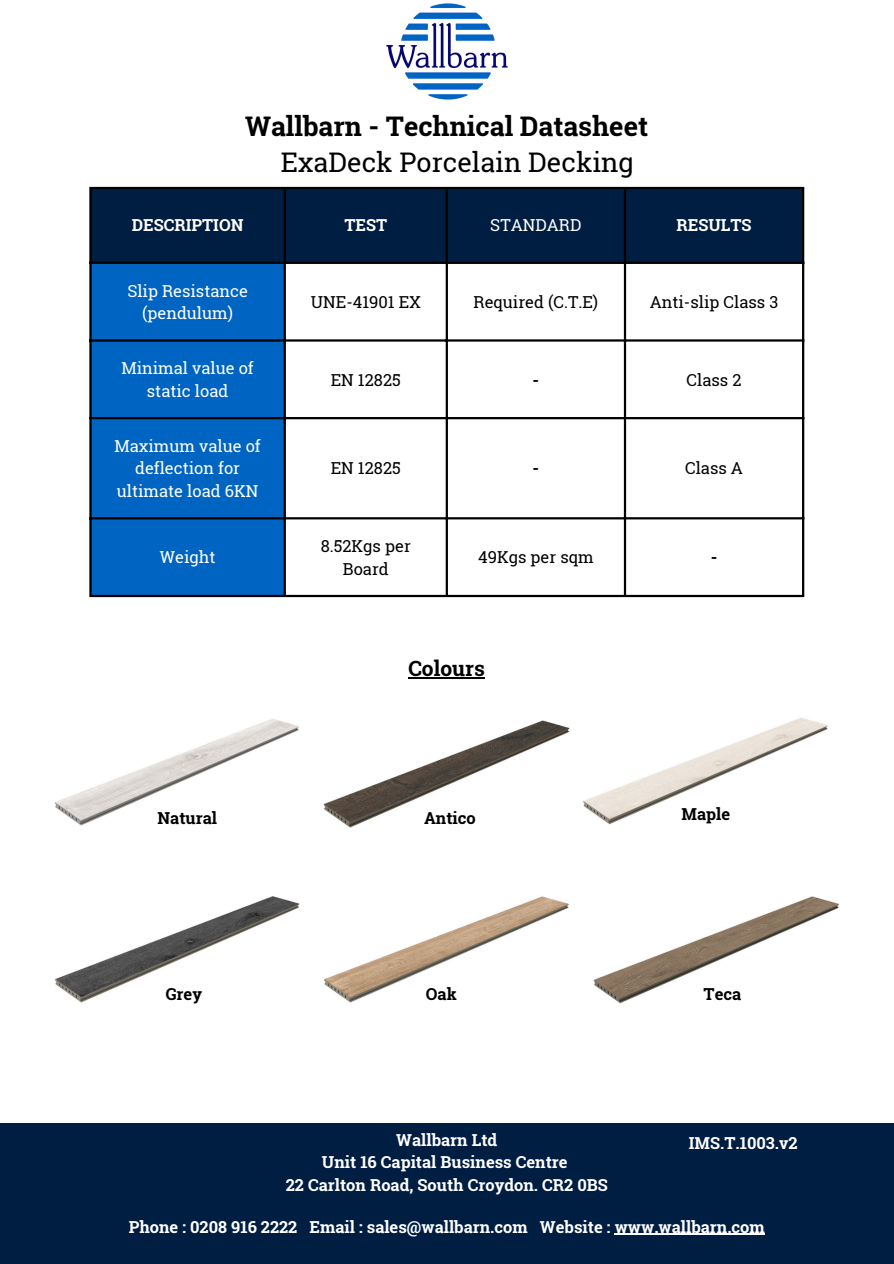
<style>
.page{position:relative;width:894px;height:1264px;background:#fff}
.page>*{position:absolute;margin:0;border:0;box-sizing:border-box;transform-origin:0 0}
.t1{font:700 27px "Roboto Slab";color:#000}
.t2{font:27px "Roboto Slab";color:#000}
.t3{font:700 21px "Roboto Slab";color:#000}
.t4{font:700 16.5px "Roboto Slab";color:#fff}
.t5{font:16.5px/22.5px "Roboto Slab";color:#fff;text-align:center}
.t6{font:16.5px/22.5px "Roboto Slab";color:#000;text-align:center}
.t7{font:700 16.5px "Roboto Slab";color:#000}
</style>
<div class="page">
<div style="left:92px;top:189px;width:709px;height:73px;background:#001d42"></div>
<div style="left:92px;top:264px;width:191px;height:331px;background:#0064c2"></div>
<hr style="left:89px;top:189px;width:3px;height:406px;background:#000">
<hr style="left:283px;top:189px;width:3px;height:406px;background:#000">
<hr style="left:445px;top:189px;width:3px;height:406px;background:#000">
<hr style="left:623px;top:189px;width:3px;height:406px;background:#000">
<hr style="left:801px;top:189px;width:3px;height:406px;background:#000">
<hr style="left:89px;top:187px;width:715px;height:2px;background:#000">
<hr style="left:89px;top:262px;width:715px;height:2px;background:#000">
<hr style="left:89px;top:339px;width:715px;height:2px;background:#000">
<hr style="left:89px;top:417px;width:715px;height:2px;background:#000">
<hr style="left:89px;top:517px;width:715px;height:2px;background:#000">
<hr style="left:89px;top:595px;width:715px;height:2px;background:#000">
<div style="left:0;top:1122px;width:893px;height:141px;background:#001d42"></div>
<img style="left:386px;top:3px;width:122px;height:97px">
<img style="left:55px;top:719px;width:244px;height:107px">
<img style="left:323px;top:720px;width:247px;height:107px">
<img style="left:583px;top:718px;width:245px;height:106px">
<img style="left:55px;top:896px;width:245px;height:107px">
<img style="left:324px;top:896px;width:245px;height:107px">
<img style="left:593px;top:896px;width:246px;height:107px">
<hr style="left:614px;top:1233px;width:150px;height:1px;background:#fff">
<hr style="left:408px;top:677px;width:77px;height:1px;background:#000">
<p class="t1" style="left:245px;top:108px;width:404px">Wallbarn - Technical Datasheet</p>
<p class="t2" style="left:280px;top:143px;width:354px">ExaDeck Porcelain Decking</p>
<p class="t4" style="left:132px;top:213px;width:113px">DESCRIPTION</p>
<h1 class="t4" style="left:344px;top:213px;width:44px">TEST</h1>
<h2 class="t5" style="left:490px;top:213px;width:93px">STANDARD</h2>
<p class="t4" style="left:676px;top:213px;width:77px">RESULTS</p>
<p class="t5" style="left:127px;top:279px;width:122px">Slip Resistance (pendulum)</p>
<p class="t6" style="left:311px;top:290px;width:111px">UNE-41901 EX</p>
<p class="t6" style="left:473px;top:290px;width:126px">Required (C.T.E)</p>
<p class="t6" style="left:649px;top:290px;width:130px">Anti-slip Class 3</p>
<p class="t5" style="left:121px;top:356px;width:134px">Minimal value of static load</p>
<p class="t6" style="left:331px;top:368px;width:71px">EN 12825</p>
<p class="t7" style="left:532px;top:368px;width:8px">-</p>
<p class="t6" style="left:686px;top:368px;width:56px">Class 2</p>
<p class="t5" style="left:114px;top:434px;width:148px">Maximum value of</p>
<p class="t5" style="left:117px;top:457px;width:143px">deflection for ultimate load 6KN</p>
<p class="t6" style="left:331px;top:457px;width:71px">EN 12825</p>
<p class="t7" style="left:532px;top:457px;width:8px">-</p>
<p class="t6" style="left:685px;top:457px;width:59px">Class A</p>
<p class="t5" style="left:160px;top:545px;width:57px">Weight</p>
<p class="t6" style="left:320px;top:534px;width:92px">8.52Kgs per<br>Board</p>
<p class="t6" style="left:478px;top:545px;width:117px">49Kgs per sqm</p>
<p class="t7" style="left:710px;top:546px;width:8px">-</p>
<p class="t3" style="left:408px;top:654px;width:78px">Colours</p>
<p class="t7" style="left:157px;top:806px;width:61px">Natural</p>
<p class="t7" style="left:424px;top:806px;width:53px">Antico</p>
<p class="t7" style="left:681px;top:802px;width:50px">Maple</p>
<p class="t7" style="left:166px;top:982px;width:38px">Grey</p>
<p class="t7" style="left:426px;top:982px;width:32px">Oak</p>
<p class="t7" style="left:703px;top:982px;width:39px">Teca</p>
<p class="t4" style="left:396px;top:1128px;width:103px">Wallbarn Ltd</p>
<p class="t4" style="left:322px;top:1151px;width:247px">Unit 16 Capital Business Centre</p>
<p class="t4" style="left:286px;top:1173px;width:323px">22 Carlton Road, South Croydon. CR2 0BS</p>
<p class="t4" style="left:688px;top:1131px;width:110px">IMS.T.1003.v2</p>
<p class="t4" style="left:129px;top:1215px;width:637px">Phone : 0208 916 2222 Email : sales@wallbarn.com Website : www.wallbarn.com</p>
</div>
